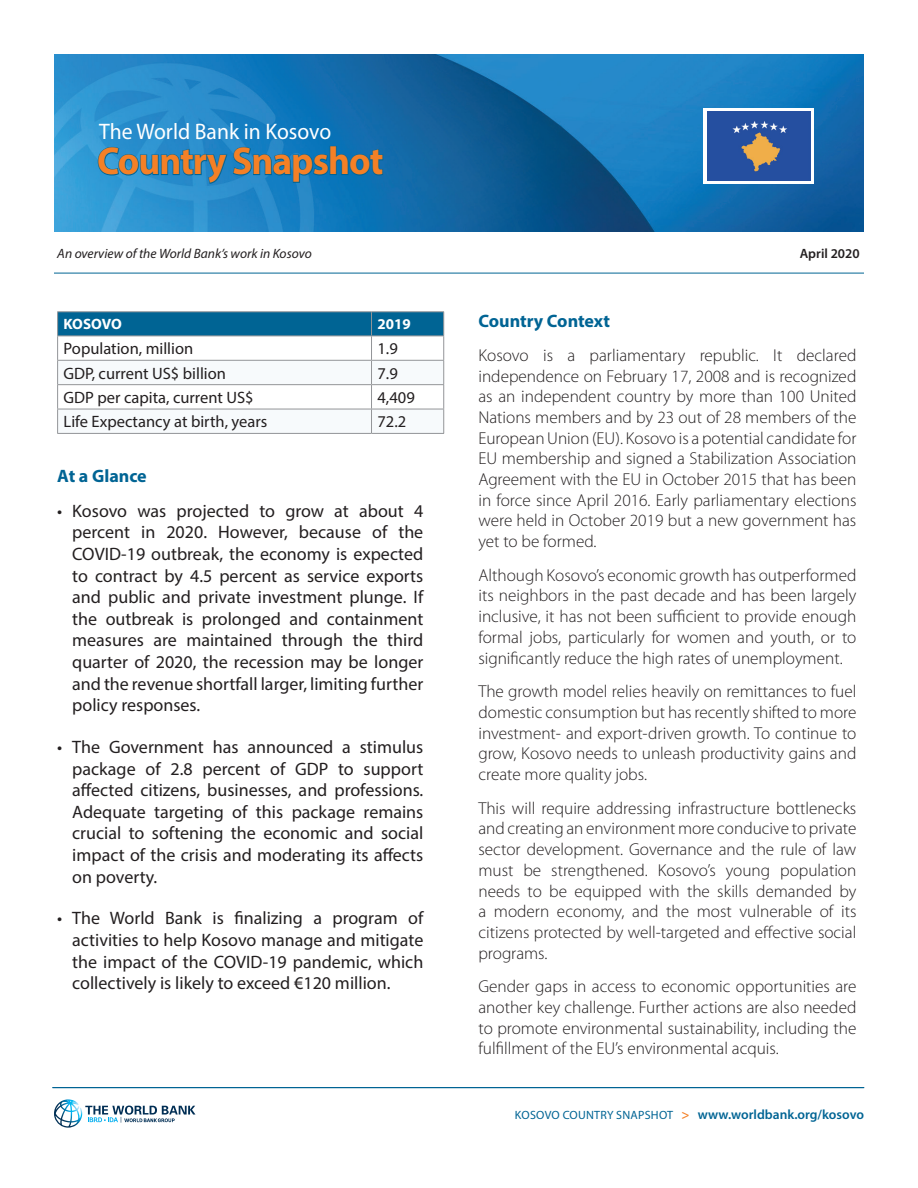
<style>
.page{position:relative;width:918px;height:1188px;background:#fff}
.page>*{position:absolute;margin:0;border:0;box-sizing:border-box;transform-origin:0 0}
.t1{font:700 39px "Myriad Pro";letter-spacing:-.025em;color:#f48026;scale:.96 1}
.t2{font:22.5px "Myriad Pro";color:#fff;scale:.96 1}
.t3{font:18px/21.6px "Myriad Pro";color:#231f20;text-align:justify}
.t4{font:700 18px "Myriad Pro";color:#006494}
.t5{font:300 17.25px/20.7px "Myriad Pro";color:#231f20;text-align:justify}
.t6{font:16.5px "Myriad Pro";color:#231f20}
.t7{font:700 15px "Myriad Pro";color:#fff}
.t8{font:600 13.5px "Myriad Pro";color:#006494}
.t9{font:italic 13.5px "Myriad Pro";color:#231f20}
.t10{font:600 13.5px "Myriad Pro";color:#231f20}
.s1{font-weight:400;font-size:12px}
.s2{color:#f48026}
</style>
<div class="page">
<img style="left:54px;top:54px;width:810px;height:177px">
<hr style="left:53px;top:1087px;width:811px;height:1px;background:#006494">
<hr style="left:54px;top:273px;width:810px;height:1px;background:#006494">
<hr style="left:57px;top:311px;width:315px;height:1px;background:#939598">
<hr style="left:372px;top:311px;width:72px;height:1px;background:#939598">
<svg style="left:57px;top:312px;width:387px;height:121px"></svg>
<hr style="left:57px;top:433px;width:315px;height:1px;background:#939598">
<hr style="left:372px;top:433px;width:72px;height:1px;background:#939598">
<svg style="left:97px;top:145px;width:287px;height:40px;background:#197ebc"></svg>
<div style="left:704px;top:108px;width:110px;height:76px;background:#fff"></div>
<img style="left:707px;top:111px;width:104px;height:70px">
<svg style="left:54px;top:1099px;width:141px;height:29px"></svg>
<h2 class="t2" style="left:99px;top:117px;width:243px">The World Bank in Kosovo</h2>
<h1 class="t1" style="left:97px;top:136px;width:300px">Country Snapshot</h1>
<p class="t9" style="left:57px;top:245px;width:256px">An overview of the World Bank’s work in Kosovo</p>
<p class="t10" style="left:800px;top:244px;width:61px">April 2020</p>
<p class="t7" style="left:64px;top:314px;width:60px">KOSOVO</p>
<p class="t7" style="left:378px;top:314px;width:35px">2019</p>
<p class="t6" style="left:64px;top:339px;width:131px">Population, million</p>
<p class="t6" style="left:378px;top:339px;width:22px">1.9</p>
<p class="t6" style="left:64px;top:363px;width:164px">GDP, current US$ billion</p>
<p class="t6" style="left:378px;top:363px;width:22px">7.9</p>
<p class="t6" style="left:64px;top:387px;width:192px">GDP per capita, current US$</p>
<p class="t6" style="left:378px;top:387px;width:39px">4,409</p>
<p class="t6" style="left:64px;top:412px;width:205px">Life Expectancy at birth, years</p>
<p class="t6" style="left:378px;top:412px;width:30px">72.2</p>
<p class="t4" style="left:57px;top:464px;width:91px">At a Glance</p>
<p class="t3" style="left:72px;top:500px;width:353px;text-indent:-15px">• Kosovo was projected to grow at about 4 percent in 2020. However, because of the COVID-19 outbreak, the economy is expected to contract by 4.5 percent as service exports and public and private investment plunge. If the outbreak is prolonged and containment measures are maintained through the third quarter of 2020, the recession may be longer and the revenue shortfall larger, limiting further policy responses.</p>
<p class="t3" style="left:72px;top:736px;width:353px;text-indent:-15px">• The Government has announced a stimulus package of 2.8 percent of GDP to support affected citizens, businesses, and professions.<br>Adequate targeting of this package remains crucial to softening the economic and social impact of the crisis and moderating its affects on poverty.</p>
<p class="t3" style="left:72px;top:907px;width:353px;text-indent:-15px">• The World Bank is finalizing a program of activities to help Kosovo manage and mitigate the impact of the COVID-19 pandemic, which collectively is likely to exceed €120 million.</p>
<p class="t4" style="left:478px;top:309px;width:133px">Country Context</p>
<p class="t5" style="left:478px;top:345px;width:380px">Kosovo is a parliamentary republic. It declared independence on February 17, 2008 and is recognized as an independent country by more than 100 United Nations members and by 23 out of 28 members of the European Union (EU). Kosovo is a potential candidate for EU membership and signed a Stabilization Association Agreement with the EU in October 2015 that has been in force since April 2016. Early parliamentary elections were held in October 2019 but a new government has yet to be formed.</p>
<p class="t5" style="left:478px;top:565px;width:380px">Although Kosovo’s economic growth has outperformed its neighbors in the past decade and has been largely inclusive, it has not been sufficient to provide enough formal jobs, particularly for women and youth, or to significantly reduce the high rates of unemployment.</p>
<p class="t5" style="left:478px;top:681px;width:380px">The growth model relies heavily on remittances to fuel domestic consumption but has recently shifted to more investment- and export-driven growth. To continue to grow, Kosovo needs to unleash productivity gains and create more quality jobs.</p>
<p class="t5" style="left:478px;top:798px;width:380px">This will require addressing infrastructure bottlenecks and creating an environment more conducive to private sector development. Governance and the rule of law must be strengthened. Kosovo’s young population needs to be equipped with the skills demanded by a modern economy, and the most vulnerable of its citizens protected by well-targeted and effective social programs.</p>
<p class="t5" style="left:478px;top:976px;width:380px">Gender gaps in access to economic opportunities are another key challenge. Further actions are also needed to promote environmental sustainability, including the fulfillment of the EU’s environmental acquis.</p>
<p class="t8" style="left:515px;top:1106px;width:351px"><span class="s1">KOSOVO COUNTRY SNAPSHOT</span> <span class="s2">&gt;</span> www.worldbank.org/kosovo</p>
</div>
